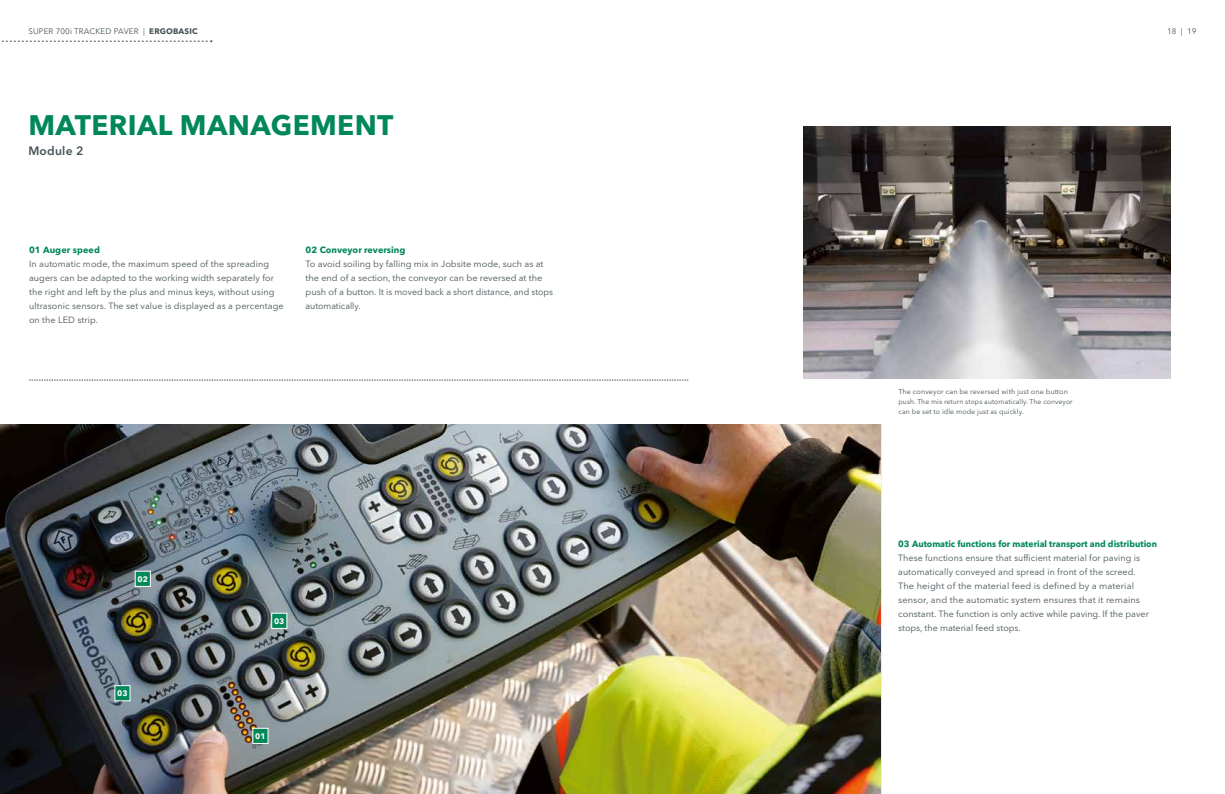
<style>
.page{position:relative;width:1225px;height:794px;background:#fff}
.page>*{position:absolute;margin:0;border:0;box-sizing:border-box;transform-origin:0 0}
.t1{font:700 28px "Avenir Next LT Pro";letter-spacing:.015em;color:#008858}
.t2{font:600 12px "Avenir Next LT Pro";letter-spacing:.02em;color:#455256}
.t3{font:9px/14px "Avenir Next LT Pro";letter-spacing:.01em;color:#455256}
.t4{font:700 9px "Avenir Next LT Pro";color:#008858}
.t5{font:8px "Avenir Next LT Pro";letter-spacing:.02em;color:#455256}
.t6{font:700 8px "Avenir Next LT Pro";color:#fff}
.t7{font:7px/10px "Avenir Next LT Pro";letter-spacing:.01em;color:#455256}
.s1{font-weight:700}
</style>
<div class="page">
<img style="left:0;top:425px;width:880px;height:369px">
<svg style="left:134px;top:570px;width:17px;height:17px"></svg>
<svg style="left:252px;top:727px;width:17px;height:17px"></svg>
<svg style="left:114px;top:684px;width:17px;height:18px"></svg>
<svg style="left:271px;top:612px;width:17px;height:17px"></svg>
<svg style="left:29px;top:380px;width:659px;height:1px"></svg>
<img style="left:804px;top:127px;width:366px;height:251px">
<svg style="left:1px;top:40px;width:211px;height:2px"></svg>
<p class="t5" style="left:28px;top:27px;width:171px">SUPER 700i TRACKED PAVER | <span class="s1">ERGOBASIC</span></p>
<h1 class="t1" style="left:28px;top:108px;width:367px">MATERIAL MANAGEMENT</h1>
<h2 class="t2" style="left:28px;top:143px;width:57px">Module 2</h2>
<p class="t4" style="left:29px;top:244px;width:72px">01 Auger speed</p>
<p class="t3" style="left:29px;top:257px;width:256px">In automatic mode, the maximum speed of the spreading augers can be adapted to the working width separately for the right and left by the plus and minus keys, without using ultrasonic sensors. The set value is displayed as a percentage on the LED strip.</p>
<p class="t4" style="left:305px;top:244px;width:101px">02 Conveyor reversing</p>
<p class="t3" style="left:305px;top:257px;width:249px">To avoid soiling by falling mix in Jobsite mode, such as at the end of a section, the conveyor can be reversed at the push of a button. It is moved back a short distance, and stops automatically.</p>
<p class="t6" style="left:138px;top:574px;width:12px">02</p>
<p class="t6" style="left:117px;top:688px;width:12px">03</p>
<p class="t6" style="left:274px;top:616px;width:12px">03</p>
<p class="t6" style="left:255px;top:731px;width:12px">01</p>
<p class="t5" style="left:1167px;top:27px;width:31px">18 | 19</p>
<p class="t7" style="left:898px;top:387px;width:176px">The conveyor can be reversed with just one button push. The mix return stops automatically. The conveyor can be set to idle mode just as quickly.</p>
<p class="t4" style="left:898px;top:538px;width:260px">03 Automatic functions for material transport and distribution</p>
<p class="t3" style="left:898px;top:551px;width:252px">These functions ensure that sufficient material for paving is automatically conveyed and spread in front of the screed.<br>The height of the material feed is defined by a material sensor, and the automatic system ensures that it remains constant. The function is only active while paving. If the paver stops, the material feed stops.</p>
</div>
